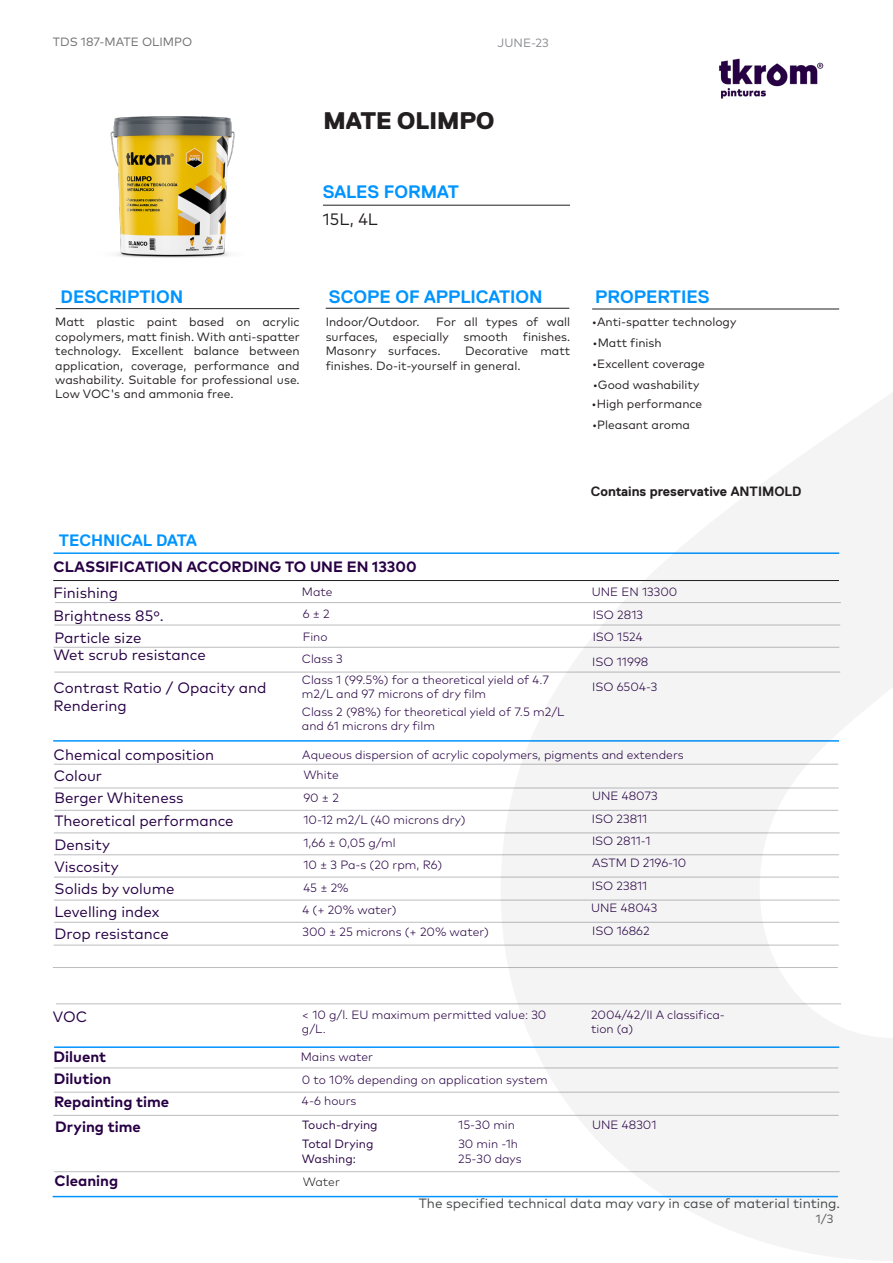
<style>
.page{position:relative;width:893px;height:1263px;background:#fff}
.page>*{position:absolute;margin:0;border:0;box-sizing:border-box;transform-origin:0 0}
.t1{font:800 24px "Replica Pro";color:#231f20}
.t2{font:700 18px "Replica";color:#0094ff}
.t3{font:700 16.5px "Replica";color:#0094ff}
.t4{font:16.5px "Mark Pro";color:#231f20}
.t5{font:15px/23px "Mark Pro";color:#270044}
.t6{font:700 15px/23.4px "Mark Pro";color:#270044}
.t7{font:13.5px "Mark Pro";color:#46484a}
.t8{font:700 13.5px "Replica Pro";color:#231f20}
.t9{font:300 12px/14.4px "Mark Pro";color:#270044}
.t10{font:12px/14.4px "Mark Pro";color:#231f20}
.t11{font:12px/19.5px "Mark Pro";color:#270044}
.t12{font:12px "Mark Pro";color:#6e6e6e}
.t13{font:12px "Mark Pro";color:#8b8d90}
.t14{font:300 12px "Mark Pro";color:#231f20}
.t15{font:12px "Mark Pro";color:#5c5c5f}
</style>
<div class="page">
<img style="left:110px;top:116px;width:125px;height:142px">
<hr style="left:323px;top:205px;width:247px;height:1px;background:#231f20">
<hr style="left:592px;top:309px;width:247px;height:1px;background:#231f20">
<hr style="left:326px;top:308px;width:243px;height:1px;background:#231f20">
<hr style="left:56px;top:308px;width:243px;height:1px;background:#231f20">
<hr style="left:54px;top:552px;width:785px;height:2px;background:#0094ff">
<hr style="left:53px;top:580px;width:786px;height:1px;background:#231f20">
<hr style="left:55px;top:602px;width:786px;height:1px;background:#bcbdc0">
<hr style="left:54px;top:625px;width:786px;height:1px;background:#bcbdc0">
<hr style="left:54px;top:647px;width:785px;height:1px;background:#bcbdc0">
<hr style="left:53px;top:740px;width:786px;height:2px;background:#0094ff">
<hr style="left:54px;top:764px;width:784px;height:1px;background:#bcbdc0">
<hr style="left:54px;top:788px;width:785px;height:1px;background:#bcbdc0">
<hr style="left:54px;top:810px;width:784px;height:1px;background:#bcbdc0">
<hr style="left:54px;top:854px;width:785px;height:1px;background:#bcbdc0">
<hr style="left:54px;top:877px;width:785px;height:1px;background:#bcbdc0">
<hr style="left:54px;top:900px;width:786px;height:1px;background:#bcbdc0">
<hr style="left:54px;top:922px;width:785px;height:1px;background:#bcbdc0">
<hr style="left:54px;top:1046px;width:785px;height:2px;background:#0094ff">
<hr style="left:54px;top:833px;width:786px;height:1px;background:#bcbdc0">
<hr style="left:54px;top:945px;width:785px;height:1px;background:#bcbdc0">
<hr style="left:54px;top:1068px;width:784px;height:1px;background:#bcbdc0">
<hr style="left:54px;top:1092px;width:785px;height:1px;background:#bcbdc0">
<hr style="left:53px;top:1115px;width:786px;height:1px;background:#bcbdc0">
<hr style="left:54px;top:1171px;width:786px;height:1px;background:#bcbdc0">
<hr style="left:54px;top:672px;width:786px;height:1px;background:#bcbdc0">
<hr style="left:53px;top:967px;width:785px;height:1px;background:#bcbdc0">
<hr style="left:56px;top:1003px;width:785px;height:1px;background:#bcbdc0">
<img style="left:719px;top:58px;width:105px;height:41px">
<hr style="left:53px;top:1196px;width:785px;height:1px;background:#0094ff">
<svg style="left:501px;top:393px;width:392px;height:868px;fill:#f4f4f4"></svg>
<p class="t12" style="left:53px;top:33px;width:141px">TDS 187-MATE OLIMPO</p>
<p class="t13" style="left:498px;top:34px;width:53px">JUNE-23</p>
<h1 class="t1" style="left:323px;top:107px;width:172px">MATE OLIMPO</h1>
<h2 class="t2" style="left:323px;top:182px;width:138px">SALES FORMAT</h2>
<h3 class="t4" style="left:323px;top:206px;width:56px">15L, 4L</h3>
<h2 class="t2" style="left:61px;top:287px;width:124px">DESCRIPTION</h2>
<h2 class="t2" style="left:329px;top:287px;width:215px">SCOPE OF APPLICATION</h2>
<p class="t10" style="left:55px;top:314px;width:246px;text-align:justify">Matt plastic paint based on acrylic copolymers, matt finish. With anti-spatter technology. Excellent balance between application, coverage, performance and washability. Suitable for professional use.<br>Low VOC's and ammonia free.</p>
<p class="t10" style="left:326px;top:314px;width:96px">Indoor/Outdoor.</p>
<p class="t10" style="left:436px;top:314px;width:135px">For all types of wall</p>
<p class="t10" style="left:326px;top:328px;width:54px">surfaces,</p>
<p class="t10" style="left:326px;top:328px;width:246px;text-indent:67px">especially smooth finishes.<br>Masonry surfaces.</p>
<p class="t10" style="left:326px;top:343px;width:246px;text-indent:139px">Decorative matt finishes. Do-it-yourself in general.</p>
<h2 class="t2" style="left:595px;top:287px;width:116px">PROPERTIES</h2>
<p class="t10" style="left:592px;top:314px;width:146px">•Anti-spatter technology</p>
<p class="t10" style="left:592px;top:335px;width:71px">•Matt finish</p>
<p class="t10" style="left:592px;top:356px;width:114px">•Excellent coverage</p>
<p class="t10" style="left:593px;top:377px;width:108px">•Good washability</p>
<p class="t10" style="left:592px;top:396px;width:112px">•High performance</p>
<p class="t10" style="left:592px;top:417px;width:99px">•Pleasant aroma</p>
<p class="t8" style="left:591px;top:484px;width:212px">Contains preservative ANTIMOLD</p>
<h3 class="t3" style="left:59px;top:531px;width:139px">TECHNICAL DATA</h3>
<p class="t6" style="left:54px;top:554px;width:365px">CLASSIFICATION ACCORDING TO UNE EN 13300</p>
<p class="t5" style="left:54px;top:580px;width:112px">Finishing<br>Brightness 85º.</p>
<p class="t9" style="left:302px;top:579px;width:32px;line-height:23px">Mate<br>6 ± 2</p>
<p class="t9" style="left:592px;top:579px;width:87px;line-height:23.1px">UNE EN 13300<br>ISO 2813</p>
<p class="t5" style="left:54px;top:625px;width:89px">Particle size</p>
<p class="t5" style="left:54px;top:678px;width:214px;line-height:18px">Contrast Ratio / Opacity and<br>Rendering</p>
<p class="t9" style="left:593px;top:628px;width:52px">ISO 1524</p>
<p class="t9" style="left:303px;top:628px;width:26px">Fino</p>
<p class="t9" style="left:302px;top:671px;width:248px">Class 1 (99.5%) for a theoretical yield of 4.7 m2/L and 97 microns of dry film</p>
<p class="t5" style="left:54px;top:642px;width:154px">Wet scrub resistance</p>
<p class="t9" style="left:302px;top:651px;width:42px">Class 3</p>
<p class="t9" style="left:592px;top:653px;width:58px">ISO 11998</p>
<p class="t9" style="left:592px;top:678px;width:67px">ISO 6504-3</p>
<p class="t9" style="left:302px;top:703px;width:264px">Class 2 (98%) for theoretical yield of 7.5 m2/L and 61 microns dry film</p>
<p class="t5" style="left:54px;top:742px;width:162px">Chemical composition</p>
<p class="t9" style="left:302px;top:746px;width:383px">Aqueous dispersion of acrylic copolymers, pigments and extenders</p>
<p class="t5" style="left:54px;top:764px;width:131px;line-height:21.1px">Colour<br>Berger Whiteness</p>
<p class="t9" style="left:303px;top:762px;width:37px;line-height:22.6px">White<br>90 ± 2</p>
<p class="t9" style="left:592px;top:788px;width:67px">UNE 48073</p>
<p class="t5" style="left:55px;top:808px;width:181px">Theoretical performance</p>
<p class="t5" style="left:55px;top:832px;width:57px">Density</p>
<p class="t5" style="left:54px;top:854px;width:122px;line-height:22.5px">Viscosity<br>Solids by volume</p>
<p class="t5" style="left:55px;top:899px;width:106px">Levelling index</p>
<p class="t5" style="left:55px;top:921px;width:116px">Drop resistance</p>
<p class="t9" style="left:303px;top:812px;width:164px">10-12 m2/L (40 microns dry)</p>
<p class="t9" style="left:592px;top:810px;width:57px">ISO 23811</p>
<p class="t9" style="left:303px;top:830px;width:140px;line-height:22.4px">1,66 ± 0,05 g/ml<br>10 ± 3 Pa-s (20 rpm, R6)</p>
<p class="t9" style="left:592px;top:828px;width:96px;line-height:22.4px">ISO 2811-1<br>ASTM D 2196-10</p>
<p class="t9" style="left:303px;top:879px;width:47px">45 ± 2%</p>
<p class="t9" style="left:592px;top:877px;width:57px">ISO 23811</p>
<p class="t9" style="left:302px;top:901px;width:96px">4 (+ 20% water)</p>
<p class="t9" style="left:591px;top:900px;width:68px">UNE 48043</p>
<p class="t9" style="left:302px;top:924px;width:188px">300 ± 25 microns (+ 20% water)</p>
<p class="t9" style="left:592px;top:922px;width:59px">ISO 16862</p>
<p class="t5" style="left:53px;top:1004px;width:36px">VOC</p>
<p class="t9" style="left:302px;top:1006px;width:246px">&lt; 10 g/l. EU maximum permitted value: 30 g/L.</p>
<p class="t9" style="left:591px;top:1006px;width:135px">2004/42/II A classifica&shy;tion (a)</p>
<p class="t6" style="left:54px;top:1044px;width:54px">Diluent</p>
<p class="t9" style="left:301px;top:1048px;width:74px">Mains water</p>
<p class="t6" style="left:54px;top:1065px;width:117px">Dilution<br>Repainting time</p>
<p class="t9" style="left:302px;top:1068px;width:247px;line-height:21.3px">0 to 10% depending on application system<br>4-6 hours</p>
<p class="t6" style="left:55px;top:1114px;width:87px">Drying time</p>
<p class="t11" style="left:302px;top:1113px;width:77px">Touch-drying<br>Total Drying</p>
<p class="t11" style="left:302px;top:1148px;width:55px">Washing:</p>
<p class="t9" style="left:458px;top:1116px;width:58px">15-30 min</p>
<p class="t9" style="left:592px;top:1116px;width:66px">UNE 48301</p>
<p class="t9" style="left:458px;top:1135px;width:65px;line-height:14.9px">30 min -1h<br>25-30 days</p>
<p class="t6" style="left:55px;top:1167px;width:65px">Cleaning</p>
<p class="t14" style="left:303px;top:1173px;width:39px">Water</p>
<p class="t7" style="left:419px;top:1193px;width:423px">The specified technical data may vary in case of material tinting.</p>
<p class="t15" style="left:816px;top:1210px;width:19px">1/3</p>
</div>
